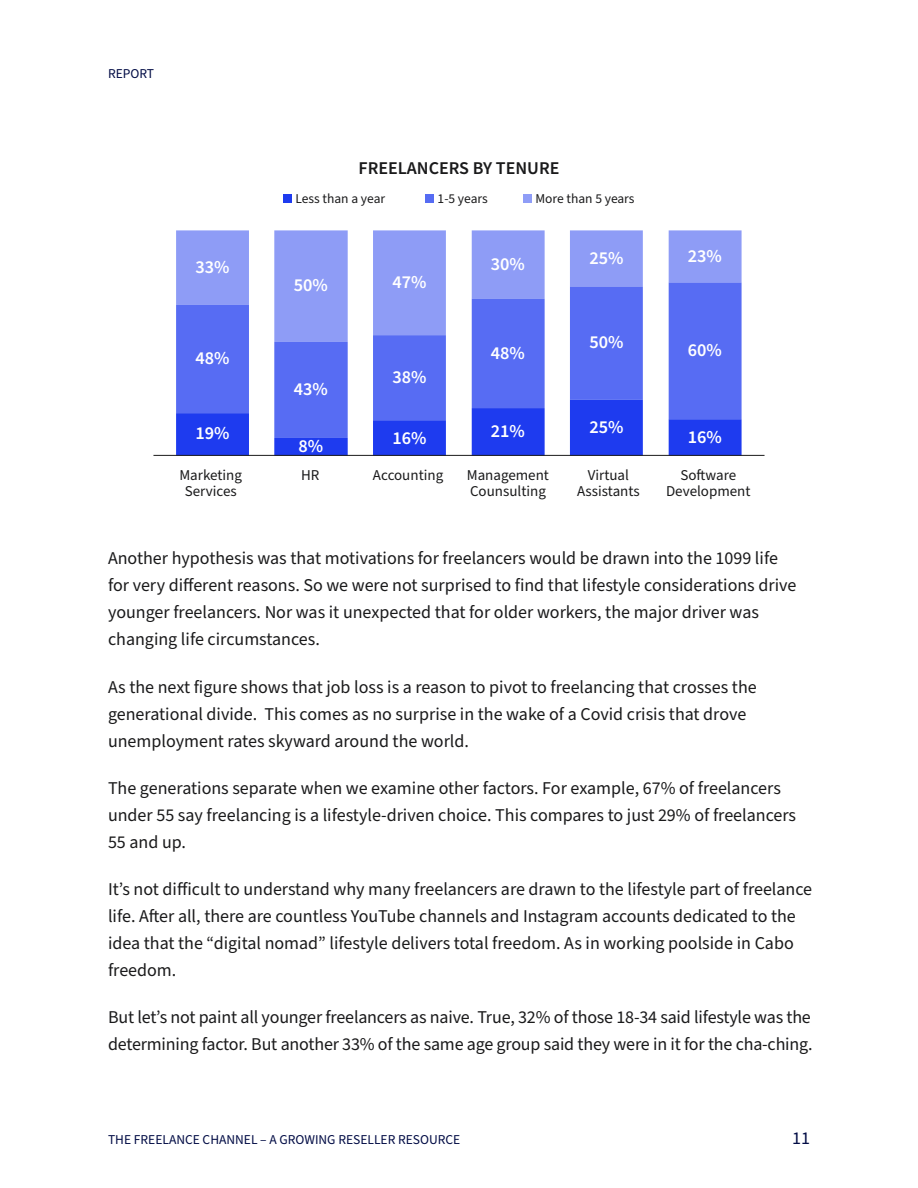
<style>
.page{position:relative;width:918px;height:1188px;background:#fff}
.page>*{position:absolute;margin:0;border:0;box-sizing:border-box;transform-origin:0 0}
.t1{font:600 18.15px "Source Sans Pro";color:#fff}
.t2{font:18px/27px "Source Sans Pro";color:#1a1a1b}
.t3{font:600 18px "Source Sans Pro";color:#1a1a1b}
.t4{font:18px "Source Sans Pro";color:#020c45}
.t5{font:15px/16.5px "Source Sans Pro";color:#1a1a1b;text-align:center}
.t6{font:13.5px "Source Sans Pro";color:#020c45}
.t7{font:13.5px "Source Sans Pro";color:#1a1a1b}
</style>
<div class="page">
<svg style="left:176px;top:438px;width:566px;height:17px"></svg>
<svg style="left:176px;top:342px;width:566px;height:96px;fill:#576cf3"></svg>
<svg style="left:176px;top:230px;width:566px;height:112px;fill:#8e9cf6"></svg>
<div style="left:283px;top:194px;width:9px;height:9px;background:#1e3bef"></div>
<div style="left:425px;top:194px;width:9px;height:9px;background:#566cf3"></div>
<div style="left:523px;top:194px;width:9px;height:9px;background:#8f9df7"></div>
<hr style="left:153px;top:455px;width:612px;height:1px;background:#1a1a1b">
<p class="t6" style="left:108px;top:65px;width:48px">REPORT</p>
<p class="t1" style="left:195px;top:255px;width:36px">33%</p>
<p class="t1" style="left:195px;top:346px;width:36px">48%</p>
<p class="t1" style="left:195px;top:421px;width:36px">19%</p>
<p class="t3" style="left:359px;top:156px;width:202px">FREELANCERS BY TENURE</p>
<p class="t7" style="left:295px;top:189px;width:91px">Less than a year</p>
<p class="t7" style="left:438px;top:189px;width:52px">1-5 years</p>
<p class="t7" style="left:535px;top:189px;width:101px">More than 5 years</p>
<p class="t1" style="left:294px;top:273px;width:36px">50%</p>
<p class="t1" style="left:392px;top:270px;width:36px">47%</p>
<p class="t1" style="left:294px;top:377px;width:36px">43%</p>
<p class="t1" style="left:392px;top:365px;width:36px">38%</p>
<p class="t1" style="left:491px;top:252px;width:36px">30%</p>
<p class="t1" style="left:589px;top:246px;width:36px">25%</p>
<p class="t1" style="left:688px;top:244px;width:36px">23%</p>
<p class="t1" style="left:491px;top:340px;width:36px">48%</p>
<p class="t1" style="left:589px;top:330px;width:36px">50%</p>
<p class="t1" style="left:688px;top:338px;width:36px">60%</p>
<p class="t1" style="left:299px;top:434px;width:26px">8%</p>
<p class="t1" style="left:392px;top:425px;width:36px">16%</p>
<p class="t1" style="left:491px;top:419px;width:36px">21%</p>
<p class="t1" style="left:589px;top:415px;width:36px">25%</p>
<p class="t1" style="left:688px;top:425px;width:36px">16%</p>
<p class="t5" style="left:179px;top:467px;width:64px">Marketing<br>Services</p>
<p class="t5" style="left:301px;top:467px;width:20px">HR</p>
<p class="t5" style="left:373px;top:467px;width:72px">Accounting</p>
<p class="t5" style="left:467px;top:467px;width:84px;text-align:left">Management<br>Counsulting</p>
<p class="t5" style="left:577px;top:467px;width:64px">Virtual<br>Assistants</p>
<p class="t5" style="left:666px;top:467px;width:86px">Software<br>Development</p>
<p class="t2" style="left:108px;top:546px;width:690px">Another hypothesis was that motivations for freelancers would be drawn into the 1099 life for very different reasons. So we were not surprised to find that lifestyle considerations drive younger freelancers. Nor was it unexpected that for older workers, the major driver was changing life circumstances.</p>
<p class="t2" style="left:108px;top:674px;width:650px">As the next figure shows that job loss is a reason to pivot to freelancing that crosses the generational divide. This comes as no surprise in the wake of a Covid crisis that drove unemployment rates skyward around the world.</p>
<p class="t2" style="left:108px;top:775px;width:690px">The generations separate when we examine other factors. For example, 67% of freelancers under 55 say freelancing is a lifestyle-driven choice. This compares to just 29% of freelancers<br>55 and up.</p>
<p class="t2" style="left:108px;top:876px;width:706px">It’s not difficult to understand why many freelancers are drawn to the lifestyle part of freelance life. After all, there are countless YouTube channels and Instagram accounts dedicated to the idea that the “digital nomad” lifestyle delivers total freedom. As in working poolside in Cabo freedom.</p>
<p class="t2" style="left:108px;top:1005px;width:706px">But let’s not paint all younger freelancers as naive. True, 32% of those 18-34 said lifestyle was the determining factor. But another 33% of the same age group said they were in it for the cha-ching.</p>
<p class="t6" style="left:108px;top:1130px;width:354px">THE FREELANCE CHANNEL – A GROWING RESELLER RESOURCE</p>
<p class="t4" style="left:792px;top:1126px;width:19px">11</p>
</div>
